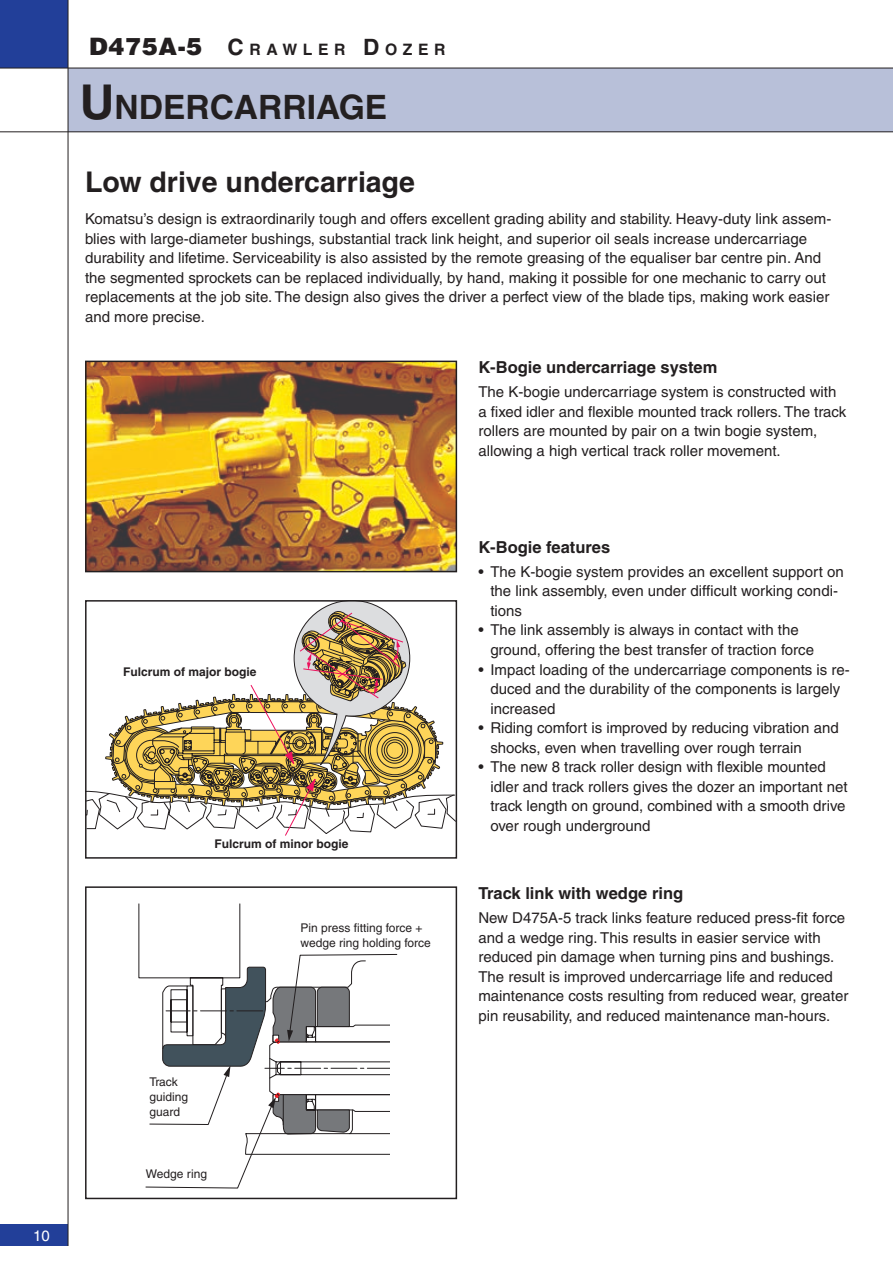
<style>
.page{position:relative;width:893px;height:1263px;background:#fff}
.page>*{position:absolute;margin:0;border:0;box-sizing:border-box;transform-origin:0 0}
.t1{font:700 33.6px "Helvetica";color:#231f20}
.t2{font:700 28.5px "Helvetica";color:#231f20}
.t3{font:700 16.5px "Helvetica";color:#231f20}
.t4{font:700 15.75px "Helvetica";letter-spacing:.355em;color:#231f20}
.t5{font:15px/19.5px "Helvetica";color:#231f20}
.t6{font:15px "Helvetica";color:#fff}
.t7{font:12px/15px "Helvetica";color:#231f20}
.t8{font:700 12px "Helvetica";color:#231f20}
.s1{font-weight:900;font-size:24px}
.s2{font-size:22.5px}
.s3{font-size:48px}
</style>
<div class="page">
<div style="left:68px;top:68px;width:825px;height:64px;background:#b8c0d9"></div>
<div style="left:0;top:0;width:68px;height:68px;background:#223f99"></div>
<hr style="left:0;top:68px;width:893px;height:1px;background:#231f20">
<hr style="left:0;top:131px;width:893px;height:1px;background:#231f20">
<div style="left:0;top:1225px;width:68px;height:21px;background:#223f99"></div>
<hr style="left:68px;top:0;width:1px;height:1246px;background:#231f20">
<svg style="left:138px;top:903px;width:259px;height:285px"></svg>
<div style="left:85px;top:886px;width:372px;height:313px;border:2px solid #231f20"></div>
<svg style="left:88px;top:603px;width:366px;height:233px"></svg>
<div style="left:85px;top:600px;width:372px;height:259px;border:2px solid #231f20"></div>
<img style="left:88px;top:364px;width:366px;height:205px">
<div style="left:85px;top:361px;width:372px;height:211px;border:2px solid #231f20"></div>
<p class="t6" style="left:33px;top:1227px;width:18px">10</p>
<p class="t4" style="left:89px;top:40px;width:358px"><span class="s1">D475A-5</span> <span class="s2">C</span>RAWLER <span class="s2">D</span>OZER</p>
<h1 class="t1" style="left:80px;top:86px;width:309px"><span class="s3">U</span> NDERCARRIAGE</h1>
<h2 class="t2" style="left:85px;top:165px;width:332px">Low drive undercarriage</h2>
<p class="t5" style="left:85px;top:209px;width:748px">Komatsu’s design is extraordinarily tough and offers excellent grading ability and stability. Heavy-duty link assem&shy;blies with large-diameter bushings, substantial track link height, and superior oil seals increase undercarriage durability and lifetime. Serviceability is also assisted by the remote greasing of the equaliser bar centre pin. And the segmented sprockets can be replaced individually, by hand, making it possible for one mechanic to carry out replacements at the job site. The design also gives the driver a perfect view of the blade tips, making work easier and more precise.</p>
<p class="t8" style="left:123px;top:664px;width:135px">Fulcrum of major bogie</p>
<p class="t8" style="left:214px;top:836px;width:136px">Fulcrum of minor bogie</p>
<p class="t7" style="left:150px;top:1074px;width:40px">Track guiding guard</p>
<p class="t7" style="left:146px;top:1166px;width:63px">Wedge ring</p>
<p class="t7" style="left:300px;top:920px;width:132px">Pin press fitting force + wedge ring holding force</p>
<p class="t3" style="left:478px;top:357px;width:240px">K-Bogie undercarriage system</p>
<p class="t5" style="left:478px;top:382px;width:369px">The K-bogie undercarriage system is constructed with a fixed idler and flexible mounted track rollers. The track rollers are mounted by pair on a twin bogie system, allowing a high vertical track roller movement.</p>
<p class="t3" style="left:478px;top:537px;width:133px">K-Bogie features</p>
<p class="t5" style="left:490px;top:562px;width:355px;text-indent:-12px">• The K-bogie system provides an excellent support on the link assembly, even under difficult working condi&shy;tions</p>
<p class="t5" style="left:490px;top:620px;width:325px;text-indent:-12px">• The link assembly is always in contact with the ground, offering the best transfer of traction force</p>
<p class="t5" style="left:490px;top:659px;width:361px;text-indent:-12px">• Impact loading of the undercarriage components is re&shy;duced and the durability of the components is largely increased</p>
<p class="t5" style="left:490px;top:718px;width:350px;text-indent:-12px">• Riding comfort is improved by reducing vibration and shocks, even when travelling over rough terrain</p>
<p class="t5" style="left:490px;top:757px;width:359px;text-indent:-12px">• The new 8 track roller design with flexible mounted idler and track rollers gives the dozer an important net track length on ground, combined with a smooth drive over rough underground</p>
<p class="t3" style="left:478px;top:883px;width:206px">Track link with wedge ring</p>
<p class="t5" style="left:478px;top:908px;width:371px">New D475A-5 track links feature reduced press-fit force and a wedge ring. This results in easier service with reduced pin damage when turning pins and bushings.<br>The result is improved undercarriage life and reduced maintenance costs resulting from reduced wear, greater pin reusability, and reduced maintenance man-hours.</p>
</div>
